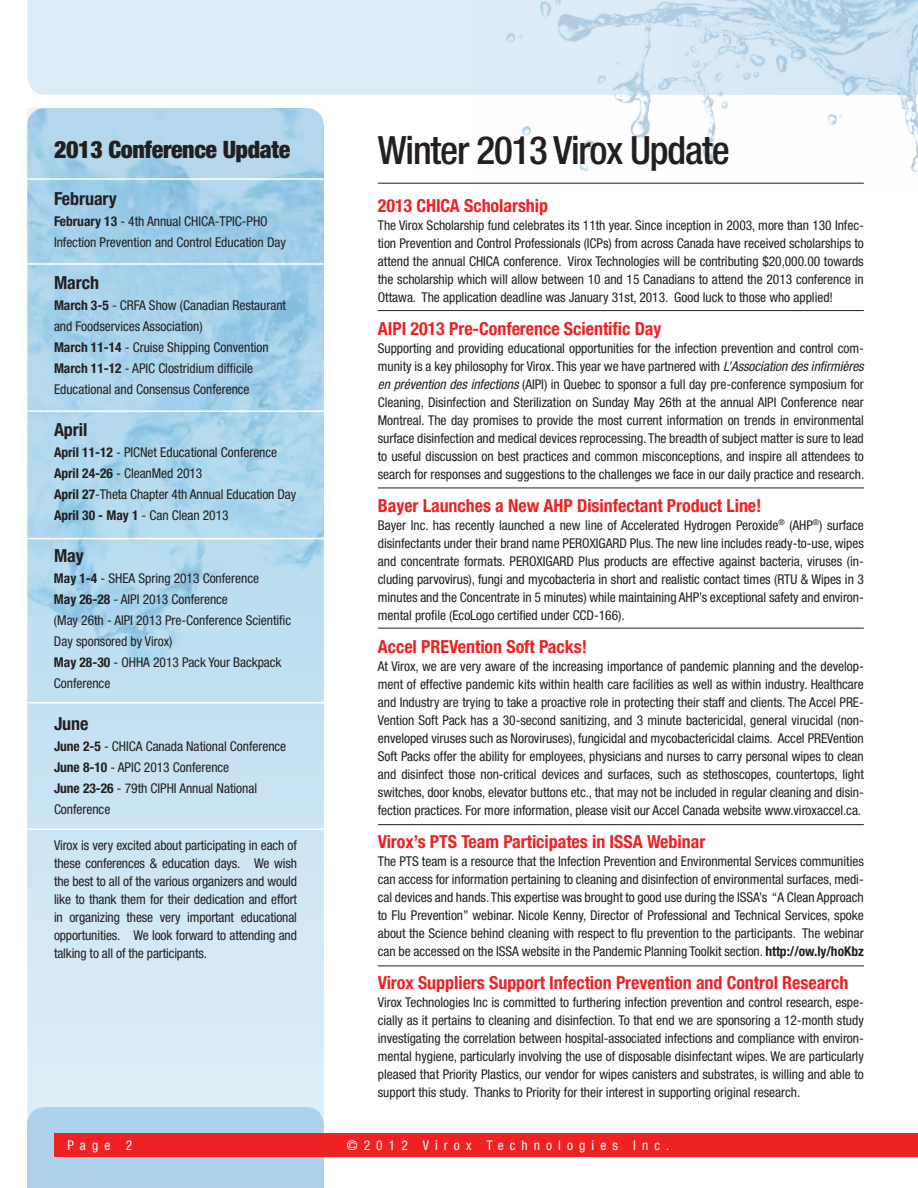
<style>
.page{position:relative;width:918px;height:1188px;background:#fff}
.page>*{position:absolute;margin:0;border:0;box-sizing:border-box;transform-origin:0 0}
.t1{font:500 condensed 39px "Helvetica Neue";letter-spacing:-.03em;color:#231f20}
.t2{font:900 condensed 24px "Helvetica Neue";letter-spacing:-.015em;color:#231f20}
.t3{font:700 condensed 18px "Helvetica Neue";letter-spacing:-.005em;color:#ee2123}
.t4{font:700 condensed 18px "Helvetica Neue";letter-spacing:-.005em;color:#231f20}
.t5{font:condensed 13.5px/18px "Helvetica Neue";letter-spacing:-.005em;color:#231f20;text-align:justify}
.t6{font:condensed 13.5px "Helvetica Neue";letter-spacing:.45em;color:#fff}
.s1{font-weight:700}
.s2{font-style:italic}
</style>
<div class="page">
<div style="left:27px;top:108px;width:297px;height:1080px;background:#d5e9f6"></div>
<img style="left:27px;top:108px;width:297px;height:712px">
<img style="left:473px;top:95px;width:445px;height:88px">
<div style="left:27px;top:1107px;width:297px;height:81px;background:#add2ec"></div>
<svg style="left:27px;top:0;width:891px;height:95px;background:#d6e8f4"></svg>
<div style="left:54px;top:1133px;width:864px;height:24px;background:#ee2123"></div>
<hr style="left:378px;top:183px;width:486px;height:1px;background:#231f20">
<hr style="left:378px;top:310px;width:486px;height:1px;background:#231f20">
<hr style="left:378px;top:488px;width:486px;height:1px;background:#231f20">
<hr style="left:378px;top:628px;width:486px;height:1px;background:#231f20">
<hr style="left:378px;top:824px;width:486px;height:1px;background:#231f20">
<hr style="left:378px;top:966px;width:486px;height:1px;background:#231f20">
<hr style="left:27px;top:178px;width:297px;height:2px;background:#fff">
<hr style="left:27px;top:263px;width:297px;height:2px;background:#fff">
<hr style="left:27px;top:410px;width:297px;height:2px;background:#fff">
<hr style="left:27px;top:538px;width:297px;height:1px;background:#fff">
<hr style="left:27px;top:702px;width:297px;height:2px;background:#fff">
<hr style="left:28px;top:828px;width:296px;height:2px;background:#fff">
<h2 class="t2" style="left:54px;top:135px;width:238px">2013 Conference Update</h2>
<h3 class="t4" style="left:54px;top:188px;width:64px">February</h3>
<p class="t5" style="left:54px;top:211px;width:233px;line-height:21px"><span class="s1">February 13</span> - 4th Annual CHICA-TPIC-PHO<br>Infection Prevention and Control Education Day</p>
<h3 class="t4" style="left:54px;top:272px;width:47px">March</h3>
<p class="t5" style="left:54px;top:295px;width:234px;line-height:21px;text-align:left"><span class="s1">March 3-5</span> - CRFA Show (Canadian Restaurant and Foodservices Association)<br><span class="s1">March 11-14</span> - Cruise Shipping Convention <span class="s1">March 11-12</span> - APIC Clostridium difficile Educational and Consensus Conference</p>
<h3 class="t4" style="left:54px;top:419px;width:35px">April</h3>
<p class="t5" style="left:54px;top:442px;width:244px;line-height:21px;text-align:left"><span class="s1">April 11-12</span> - PICNet Educational Conference <span class="s1">April 24-26</span> - CleanMed 2013<br><span class="s1">April 27</span>-Theta Chapter 4th Annual Education Day <span class="s1">April 30 - May 1</span> - Can Clean 2013</p>
<h3 class="t4" style="left:54px;top:545px;width:31px">May</h3>
<p class="t5" style="left:54px;top:568px;width:239px;line-height:21px;text-align:left"><span class="s1">May 1-4</span> - SHEA Spring 2013 Conference<br><span class="s1">May 26-28</span> - AIPI 2013 Conference<br>(May 26th - AIPI 2013 Pre-Conference Scientific<br>Day sponsored by Virox)<br><span class="s1">May 28-30</span> - OHHA 2013 Pack Your Backpack<br>Conference</p>
<h3 class="t4" style="left:54px;top:713px;width:36px">June</h3>
<p class="t5" style="left:54px;top:736px;width:234px;line-height:21px;text-align:left"><span class="s1">June 2-5</span> - CHICA Canada National Conference<br><span class="s1">June 8-10</span> - APIC 2013 Conference<br><span class="s1">June 23-26</span> - 79th CIPHI Annual National<br>Conference</p>
<p class="t5" style="left:54px;top:836px;width:245px">Virox is very excited about participating in each of these conferences &amp; education days. We wish the best to all of the various organizers and would like to thank them for their dedication and effort in organizing these very important educational opportunities. We look forward to attending and talking to all of the participants.</p>
<h1 class="t1" style="left:378px;top:127px;width:353px">Winter 2013 Virox Update</h1>
<h3 class="t3" style="left:378px;top:194px;width:172px">2013 CHICA Scholarship</h3>
<p class="t5" style="left:378px;top:216px;width:488px">The Virox Scholarship fund celebrates its 11th year. Since inception in 2003, more than 130 Infec&shy;tion Prevention and Control Professionals (ICPs) from across Canada have received scholarships to attend the annual CHICA conference. Virox Technologies will be contributing $20,000.00 towards the scholarship which will allow between 10 and 15 Canadians to attend the 2013 conference in Ottawa. The application deadline was January 31st, 2013. Good luck to those who applied!</p>
<h3 class="t3" style="left:378px;top:317px;width:285px">AIPI 2013 Pre-Conference Scientific Day</h3>
<p class="t5" style="left:378px;top:339px;width:488px">Supporting and providing educational opportunities for the infection prevention and control com&shy;munity is a key philosophy for Virox. This year we have partnered with <span class="s2">L’Association des infirmières en prévention des infections</span> (AIPI) in Quebec to sponsor a full day pre-conference symposium for Cleaning, Disinfection and Sterilization on Sunday May 26th at the annual AIPI Conference near Montreal. The day promises to provide the most current information on trends in environmental surface disinfection and medical devices reprocessing. The breadth of subject matter is sure to lead to useful discussion on best practices and common misconceptions, and inspire all attendees to search for responses and suggestions to the challenges we face in our daily practice and research.</p>
<h3 class="t3" style="left:378px;top:494px;width:385px">Bayer Launches a New AHP Disinfectant Product Line!</h3>
<p class="t5" style="left:378px;top:516px;width:488px">Bayer Inc. has recently launched a new line of Accelerated Hydrogen Peroxide<sup>®</sup> (AHP<sup>®</sup>) surface disinfectants under their brand name PEROXIGARD Plus. The new line includes ready-to-use, wipes and concentrate formats. PEROXIGARD Plus products are effective against bacteria, viruses (in&shy;cluding parvovirus), fungi and mycobacteria in short and realistic contact times (RTU &amp; Wipes in 3 minutes and the Concentrate in 5 minutes) while maintaining AHP’s exceptional safety and environ&shy;mental profile (EcoLogo certified under CCD-166).</p>
<h3 class="t3" style="left:378px;top:635px;width:211px">Accel PREVention Soft Packs!</h3>
<p class="t5" style="left:378px;top:657px;width:488px">At Virox, we are very aware of the increasing importance of pandemic planning and the develop&shy;ment of effective pandemic kits within health care facilities as well as within industry. Healthcare and Industry are trying to take a proactive role in protecting their staff and clients. The Accel PRE-Vention Soft Pack has a 30-second sanitizing, and 3 minute bactericidal, general virucidal (non&shy;enveloped viruses such as Noroviruses), fungicidal and mycobactericidal claims. Accel PREVention Soft Packs offer the ability for employees, physicians and nurses to carry personal wipes to clean and disinfect those non-critical devices and surfaces, such as stethoscopes, countertops, light switches, door knobs, elevator buttons etc., that may not be included in regular cleaning and disin&shy;fection practices. For more information, please visit our Accel Canada website www.viroxaccel.ca.</p>
<h3 class="t3" style="left:378px;top:830px;width:329px">Virox’s PTS Team Participates in ISSA Webinar</h3>
<p class="t5" style="left:378px;top:852px;width:488px">The PTS team is a resource that the Infection Prevention and Environmental Services communities can access for information pertaining to cleaning and disinfection of environmental surfaces, medi&shy;cal devices and hands. This expertise was brought to good use during the ISSA’s “A Clean Approach to Flu Prevention” webinar. Nicole Kenny, Director of Professional and Technical Services, spoke about the Science behind cleaning with respect to flu prevention to the participants. The webinar can be accessed on the ISSA website in the Pandemic Planning Toolkit section. <span class="s1">http://ow.ly/hoKbz</span></p>
<h3 class="t3" style="left:378px;top:971px;width:472px">Virox Suppliers Support Infection Prevention and Control Research</h3>
<p class="t5" style="left:378px;top:993px;width:488px">Virox Technologies Inc is committed to furthering infection prevention and control research, espe&shy;cially as it pertains to cleaning and disinfection. To that end we are sponsoring a 12-month study investigating the correlation between hospital-associated infections and compliance with environ&shy;mental hygiene, particularly involving the use of disposable disinfectant wipes. We are particularly pleased that Priority Plastics, our vendor for wipes canisters and substrates, is willing and able to support this study. Thanks to Priority for their interest in supporting original research.</p>
<p class="t6" style="left:68px;top:1138px;width:66px">Page 2</p>
<p class="t6" style="left:347px;top:1138px;width:324px">©2012 Virox Technologies Inc.</p>
</div>
